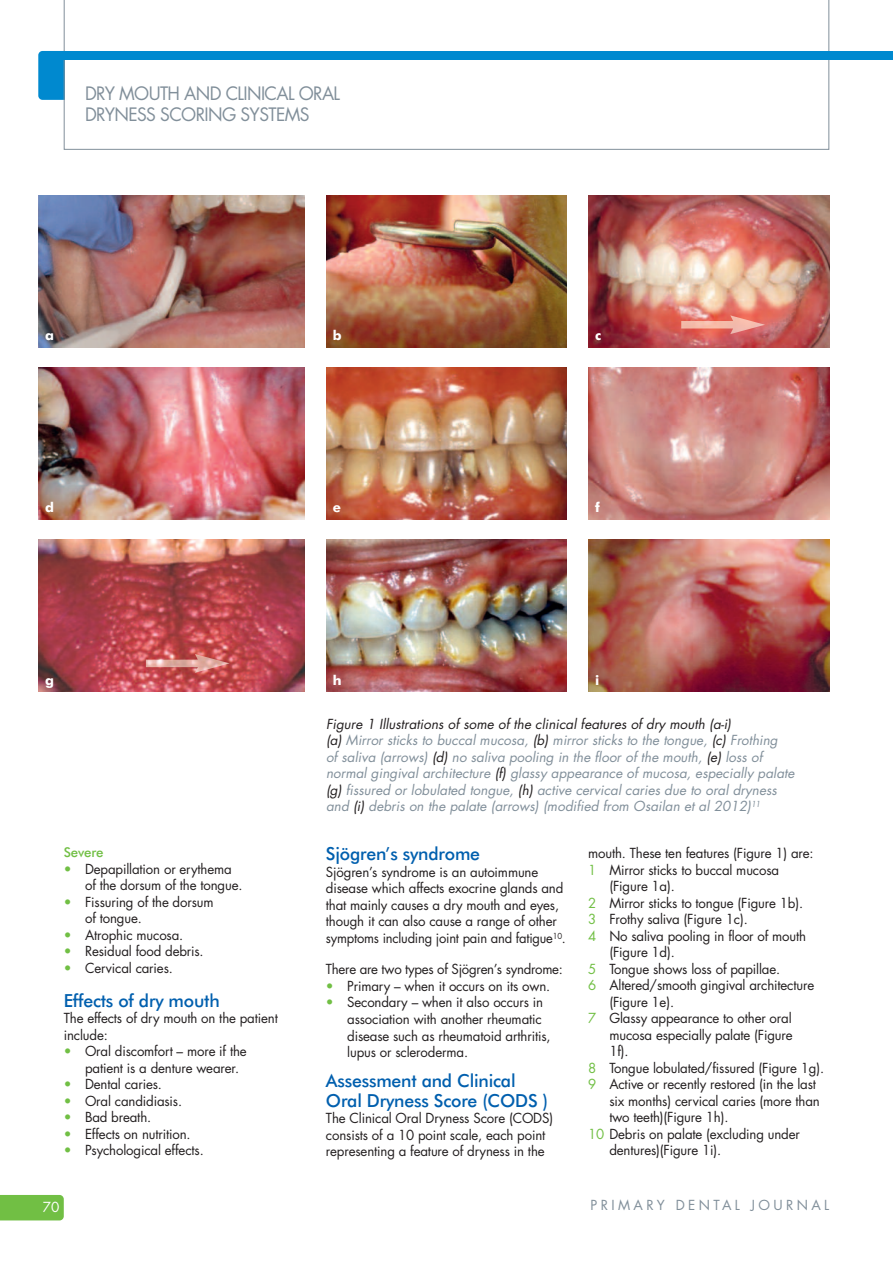
<style>
.page{position:relative;width:893px;height:1263px;background:#fff}
.page>*{position:absolute;margin:0;border:0;box-sizing:border-box;transform-origin:0 0}
.t1{font:500 18px/19.5px "Futura BT";letter-spacing:-.01em;color:#015fae}
.t2{font:18px/21px "Futura";letter-spacing:-.035em;color:#818f9a}
.t3{font:13.5px/16.5px "Futura";letter-spacing:-.01em;color:#231f20}
.t4{font:italic 13.5px/16.5px "Futura";letter-spacing:.005em;color:#818f9a}
.t5{font:13.5px "Futura";letter-spacing:.25em;color:#818f9a}
.t6{font:700 13.5px "Futura BT";color:#fff}
.t7{font:500 13.5px "Futura BT";letter-spacing:-.01em;color:#71bf44}
.t8{font:13.5px "Futura";color:#fff}
.s1{color:#71bf44}
.s2{color:#231f20}
</style>
<div class="page">
<div style="left:0;top:1195px;width:64px;height:25px;background:#71bf44"></div>
<div style="left:38px;top:51px;width:128px;height:49px;background:#0089cf;border-radius:4px"></div>
<svg style="left:64px;top:0;width:765px;height:150px"></svg>
<div style="left:58px;top:51px;width:835px;height:8px;background:#0089cf"></div>
<img style="left:38px;top:196px;width:267px;height:152px">
<img style="left:326px;top:196px;width:241px;height:152px">
<img style="left:38px;top:367px;width:267px;height:153px">
<img style="left:326px;top:367px;width:241px;height:153px">
<img style="left:38px;top:539px;width:267px;height:153px">
<img style="left:326px;top:539px;width:241px;height:153px">
<img style="left:588px;top:196px;width:241px;height:152px">
<img style="left:588px;top:367px;width:241px;height:153px">
<img style="left:588px;top:539px;width:241px;height:153px">
<img style="left:681px;top:315px;width:84px;height:19px">
<img style="left:146px;top:654px;width:84px;height:19px">
<h1 class="t2" style="left:85px;top:84px;width:257px">DRY MOUTH AND CLINICAL ORAL<br>DRYNESS SCORING SYSTEMS</h1>
<p class="t6" style="left:45px;top:330px;width:10px">a</p>
<p class="t6" style="left:333px;top:330px;width:10px">b</p>
<p class="t6" style="left:595px;top:330px;width:8px">c</p>
<p class="t6" style="left:45px;top:502px;width:10px">d</p>
<p class="t6" style="left:333px;top:502px;width:10px">e</p>
<p class="t6" style="left:595px;top:502px;width:6px">f</p>
<p class="t6" style="left:45px;top:674px;width:10px">g</p>
<p class="t6" style="left:333px;top:674px;width:10px">h</p>
<p class="t6" style="left:595px;top:674px;width:6px">i</p>
<p class="t7" style="left:64px;top:847px;width:41px">Severe</p>
<p class="t3" style="left:85px;top:861px;width:159px;text-indent:-21px"><span class="s1">•</span> Depapillation or erythema of the dorsum of the tongue.</p>
<p class="t3" style="left:85px;top:894px;width:130px;text-indent:-21px"><span class="s1">•</span> Fissuring of the dorsum of tongue.</p>
<p class="t3" style="left:64px;top:927px;width:121px"><span class="s1">•</span> Atrophic mucosa.</p>
<p class="t3" style="left:64px;top:944px;width:141px"><span class="s1">•</span> Residual food debris.</p>
<p class="t3" style="left:64px;top:960px;width:111px"><span class="s1">•</span> Cervical caries.</p>
<h1 class="t1" style="left:64px;top:992px;width:157px">Effects of dry mouth</h1>
<p class="t3" style="left:64px;top:1011px;width:216px">The effects of dry mouth on the patient include:</p>
<p class="t3" style="left:85px;top:1044px;width:163px;text-indent:-21px"><span class="s1">•</span> Oral discomfort – more if the patient is a denture wearer.</p>
<p class="t3" style="left:64px;top:1077px;width:100px"><span class="s1">•</span> Dental caries.</p>
<p class="t3" style="left:64px;top:1094px;width:120px"><span class="s1">•</span> Oral candidiasis.</p>
<p class="t3" style="left:64px;top:1110px;width:89px"><span class="s1">•</span> Bad breath.</p>
<p class="t3" style="left:64px;top:1127px;width:128px"><span class="s1">•</span> Effects on nutrition.</p>
<p class="t3" style="left:64px;top:1143px;width:141px"><span class="s1">•</span> Psychological effects.</p>
<p class="t4" style="left:326px;top:716px;width:470px"><span class="s2">Figure 1 Illustrations of some of the clinical features of dry mouth (a-i)<br>(a)</span> Mirror sticks to buccal mucosa, <span class="s2">(b)</span> mirror sticks to the tongue, <span class="s2">(c)</span> Frothing<br>of saliva (arrows) <span class="s2">(d)</span> no saliva pooling in the floor of the mouth, <span class="s2">(e)</span> loss of normal gingival architecture <span class="s2">(f)</span> glassy appearance of mucosa, especially palate <span class="s2">(g)</span> fissured or lobulated tongue, <span class="s2">(h)</span> active cervical caries due to oral dryness and <span class="s2">(i)</span> debris on the palate (arrows) (modified from Osailan et al 2012)<sup>11</sup></p>
<h1 class="t1" style="left:326px;top:846px;width:156px">Sjögren’s syndrome</h1>
<p class="t3" style="left:326px;top:865px;width:242px">Sjögren’s syndrome is an autoimmune disease which affects exocrine glands and that mainly causes a dry mouth and eyes, though it can also cause a range of other symptoms including joint pain and fatigue<sup>10</sup>.</p>
<p class="t3" style="left:326px;top:962px;width:239px">There are two types of Sjögren’s syndrome:</p>
<p class="t3" style="left:326px;top:979px;width:226px"><span class="s1">•</span> Primary – when it occurs on its own.</p>
<p class="t3" style="left:347px;top:995px;width:205px;text-indent:-21px"><span class="s1">•</span> Secondary – when it also occurs in association with another rheumatic disease such as rheumatoid arthritis, lupus or scleroderma.</p>
<h1 class="t1" style="left:326px;top:1072px;width:224px">Assessment and Clinical<br>Oral Dryness Score (CODS )</h1>
<p class="t3" style="left:326px;top:1111px;width:229px">The Clinical Oral Dryness Score (CODS) consists of a 10 point scale, each point representing a feature of dryness in the</p>
<p class="t3" style="left:588px;top:846px;width:227px">mouth. These ten features (Figure 1) are:</p>
<p class="t3" style="left:588px;top:862px;width:193px"><span class="s1">1</span> Mirror sticks to buccal mucosa</p>
<p class="t3" style="left:609px;top:879px;width:67px">(Figure 1a).</p>
<p class="t3" style="left:588px;top:895px;width:217px"><span class="s1">2</span> Mirror sticks to tongue (Figure 1b).</p>
<p class="t3" style="left:588px;top:912px;width:161px"><span class="s1">3</span> Frothy saliva (Figure 1c).</p>
<p class="t3" style="left:588px;top:928px;width:220px"><span class="s1">4</span> No saliva pooling in floor of mouth</p>
<p class="t3" style="left:609px;top:945px;width:67px">(Figure 1d).</p>
<p class="t3" style="left:588px;top:961px;width:194px"><span class="s1">5</span> Tongue shows loss of papillae.</p>
<p class="t3" style="left:588px;top:978px;width:228px"><span class="s1">6</span> Altered/smooth gingival architecture</p>
<p class="t3" style="left:609px;top:994px;width:66px">(Figure 1e).</p>
<p class="t3" style="left:588px;top:1011px;width:205px"><span class="s1">7</span> Glassy appearance to other oral</p>
<p class="t3" style="left:609px;top:1027px;width:185px">mucosa especially palate (Figure</p>
<p class="t3" style="left:609px;top:1044px;width:21px">1f).</p>
<p class="t3" style="left:588px;top:1060px;width:238px"><span class="s1">8</span> Tongue lobulated/fissured (Figure 1g).</p>
<p class="t3" style="left:588px;top:1077px;width:229px"><span class="s1">9</span> Active or recently restored (in the last</p>
<p class="t3" style="left:609px;top:1093px;width:212px">six months) cervical caries (more than</p>
<p class="t3" style="left:609px;top:1110px;width:121px">two teeth)(Figure 1h).</p>
<p class="t3" style="left:588px;top:1126px;width:213px"><span class="s1">10</span> Debris on palate (excluding under</p>
<p class="t3" style="left:609px;top:1143px;width:113px">dentures)(Figure 1i).</p>
<p class="t8" style="left:43px;top:1201px;width:18px">70</p>
<p class="t5" style="left:591px;top:1199px;width:240px">PRIMARY DENTAL JOURNAL</p>
</div>
